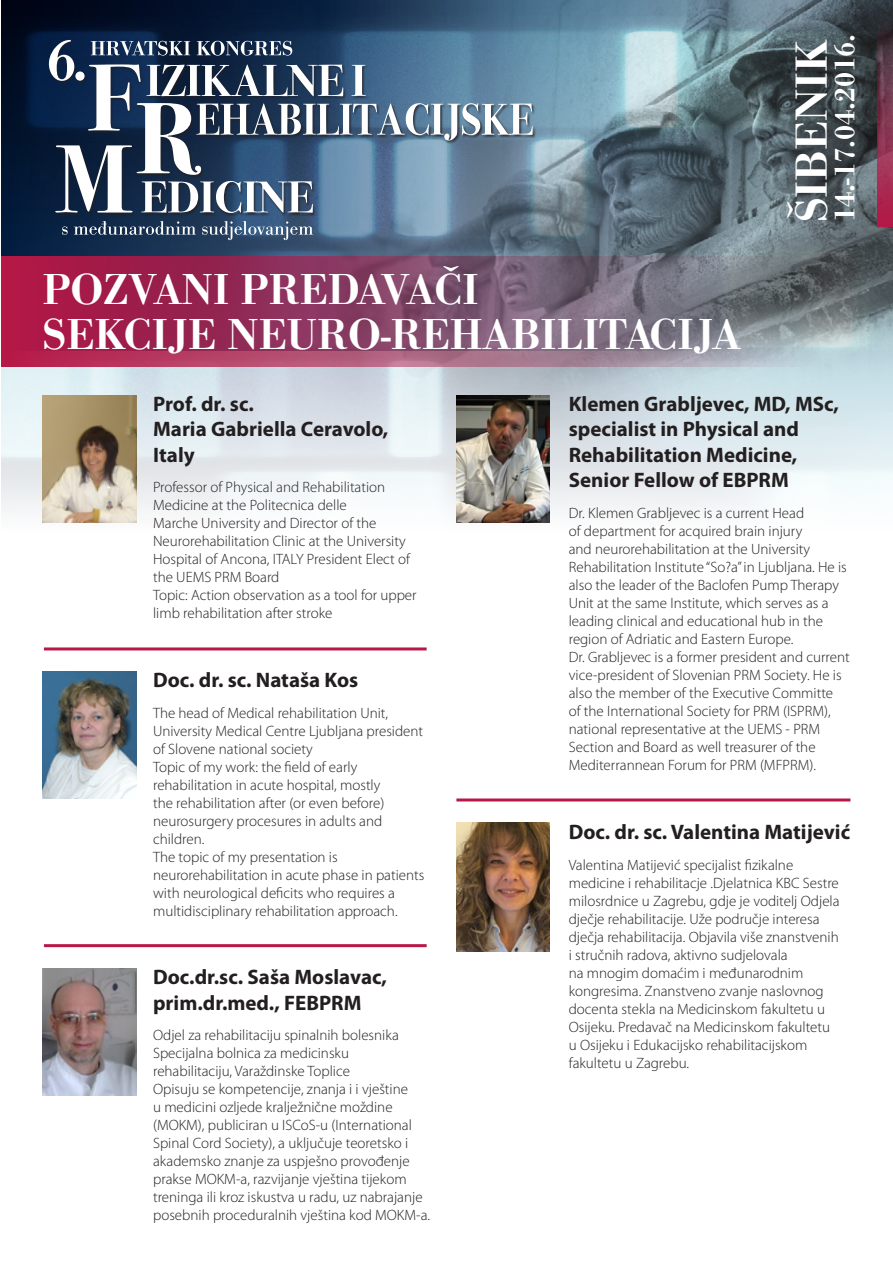
<style>
.page{position:relative;width:893px;height:1263px;background:#fff}
.page>*{position:absolute;margin:0;border:0;box-sizing:border-box;transform-origin:0 0}
.t1{font:500 46.65px "Bodoni Antiqua";color:#fff}
.t2{font:500 45px/45px "Bodoni Antiqua";color:#fff}
.t3{font:500 30.15px "Bodoni Antiqua";color:#fff}
.Table_Paragraph{font:700 21px/25.2px "Myriad Pro";color:#231f20}
.Table_Paragraph-2{font:300 15px/18px "Myriad Pro";color:#231f20}
</style>
<div class="page">
<img style="left:1px;top:366px;width:892px;height:157px">
<svg style="left:1px;top:0;width:316px;height:256px;background:#081c39"></svg>
<svg style="left:1px;top:256px;width:316px;height:110px;background:#9f2451"></svg>
<img style="left:317px;top:0;width:576px;height:428px">
<svg style="left:62px;top:221px;width:251px;height:19px;background:#455c77"></svg>
<div style="left:49px;top:40px;width:487px;height:177px;background:#231f20;opacity:.75"></div>
<svg style="left:49px;top:40px;width:484px;height:173px;background:#5d748d"></svg>
<svg style="left:877px;top:17px;width:16px;height:210px;background:#7b304a"></svg>
<hr style="left:44px;top:647px;width:383px;height:3px;background:#b61847">
<hr style="left:44px;top:944px;width:383px;height:3px;background:#b61847">
<hr style="left:456px;top:798px;width:394px;height:3px;background:#b61847">
<img style="left:43px;top:395px;width:93px;height:128px">
<img style="left:456px;top:395px;width:94px;height:128px">
<img style="left:43px;top:969px;width:93px;height:127px">
<img style="left:43px;top:671px;width:93px;height:127px">
<img style="left:43px;top:798px;width:93px;height:1px">
<img style="left:456px;top:823px;width:94px;height:128px">
<p class="t2" style="left:43px;top:268px;width:700px">POZVANI PREDAVAČI<br>SEKCIJE NEURO-REHABILITACIJA</p>
<p class="t1" style="left:786px;top:222px;width:184px;rotate:-90deg">ŠIBENIK</p>
<p class="t3" style="left:828px;top:222px;width:189px;rotate:-90deg">14.-17.04.2016.</p>
<p class="Table_Paragraph" style="left:153px;top:391px;width:237px">Prof. dr. sc.<br>Maria Gabriella Ceravolo,<br>Italy</p>
<p class="Table_Paragraph-2" style="left:153px;top:479px;width:258px">Professor of Physical and Rehabilitation Medicine at the Politecnica delle<br>Marche University and Director of the Neurorehabilitation Clinic at the University Hospital of Ancona, ITALY President Elect of the UEMS PRM Board</p>
<p class="Table_Paragraph-2" style="left:153px;top:587px;width:265px">Topic: Action observation as a tool for upper limb rehabilitation after stroke</p>
<p class="Table_Paragraph" style="left:153px;top:667px;width:207px">Doc. dr. sc. Nataša Kos</p>
<p class="Table_Paragraph-2" style="left:153px;top:704px;width:272px">The head of Medical rehabilitation Unit,<br>University Medical Centre Ljubljana president of Slovene national society</p>
<p class="Table_Paragraph-2" style="left:153px;top:758px;width:233px">Topic of my work: the field of early rehabilitation in acute hospital, mostly the rehabilitation after (or even before) neurosurgery procesures in adults and children.</p>
<p class="Table_Paragraph-2" style="left:153px;top:848px;width:273px">The topic of my presentation is neurorehabilitation in acute phase in patients with neurological deficits who requires a multidisciplinary rehabilitation approach.</p>
<p class="Table_Paragraph" style="left:153px;top:964px;width:235px">Doc.dr.sc. Saša Moslavac, prim.dr.med., FEBPRM</p>
<p class="Table_Paragraph-2" style="left:153px;top:1027px;width:247px">Odjel za rehabilitaciju spinalnih bolesnika</p>
<p class="Table_Paragraph-2" style="left:153px;top:1045px;width:198px">Specijalna bolnica za medicinsku rehabilitaciju, Varaždinske Toplice</p>
<p class="Table_Paragraph-2" style="left:153px;top:1081px;width:279px">Opisuju se kompetencije, znanja i i vještine<br>u medicini ozljede kralježnične moždine (MOKM), publiciran u ISCoS-u (International Spinal Cord Society), a uključuje teoretsko i akademsko znanje za uspješno provođenje prakse MOKM-a, razvijanje vještina tijekom treninga ili kroz iskustva u radu, uz nabrajanje posebnih proceduralnih vještina kod MOKM-a.</p>
<p class="Table_Paragraph" style="left:569px;top:391px;width:272px">Klemen Grabljevec, MD, MSc, specialist in Physical and<br>Rehabilitation Medicine,<br>Senior Fellow of EBPRM</p>
<p class="Table_Paragraph-2" style="left:569px;top:504px;width:280px">Dr. Klemen Grabljevec is a current Head<br>of department for acquired brain injury<br>and neurorehabilitation at the University Rehabilitation Institute “So?a” in Ljubljana. He is also the leader of the Baclofen Pump Therapy Unit at the same Institute, which serves as a leading clinical and educational hub in the region of Adriatic and Eastern Europe.</p>
<p class="Table_Paragraph-2" style="left:569px;top:648px;width:283px">Dr. Grabljevec is a former president and current vice-president of Slovenian PRM Society. He is also the member of the Executive Committe<br>of the International Society for PRM (ISPRM), national representative at the UEMS - PRM Section and Board as well treasurer of the Mediterrannean Forum for PRM (MFPRM).</p>
<p class="Table_Paragraph" style="left:569px;top:819px;width:283px">Doc. dr. sc. Valentina Matijević</p>
<p class="Table_Paragraph-2" style="left:569px;top:856px;width:272px">Valentina Matijević specijalist fizikalne medicine i rehabilitacje .Djelatnica KBC Sestre milosrdnice u Zagrebu, gdje je voditelj Odjela dječje rehabilitacije. Uže područje interesa dječja rehabilitacija. Objavila više znanstvenih i stručnih radova, aktivno sudjelovala<br>na mnogim domaćim i međunarodnim kongresima. Znanstveno zvanje naslovnog docenta stekla na Medicinskom fakultetu u Osijeku. Predavač na Medicinskom fakultetu u Osijeku i Edukacijsko rehabilitacijskom fakultetu u Zagrebu.</p>
</div>
